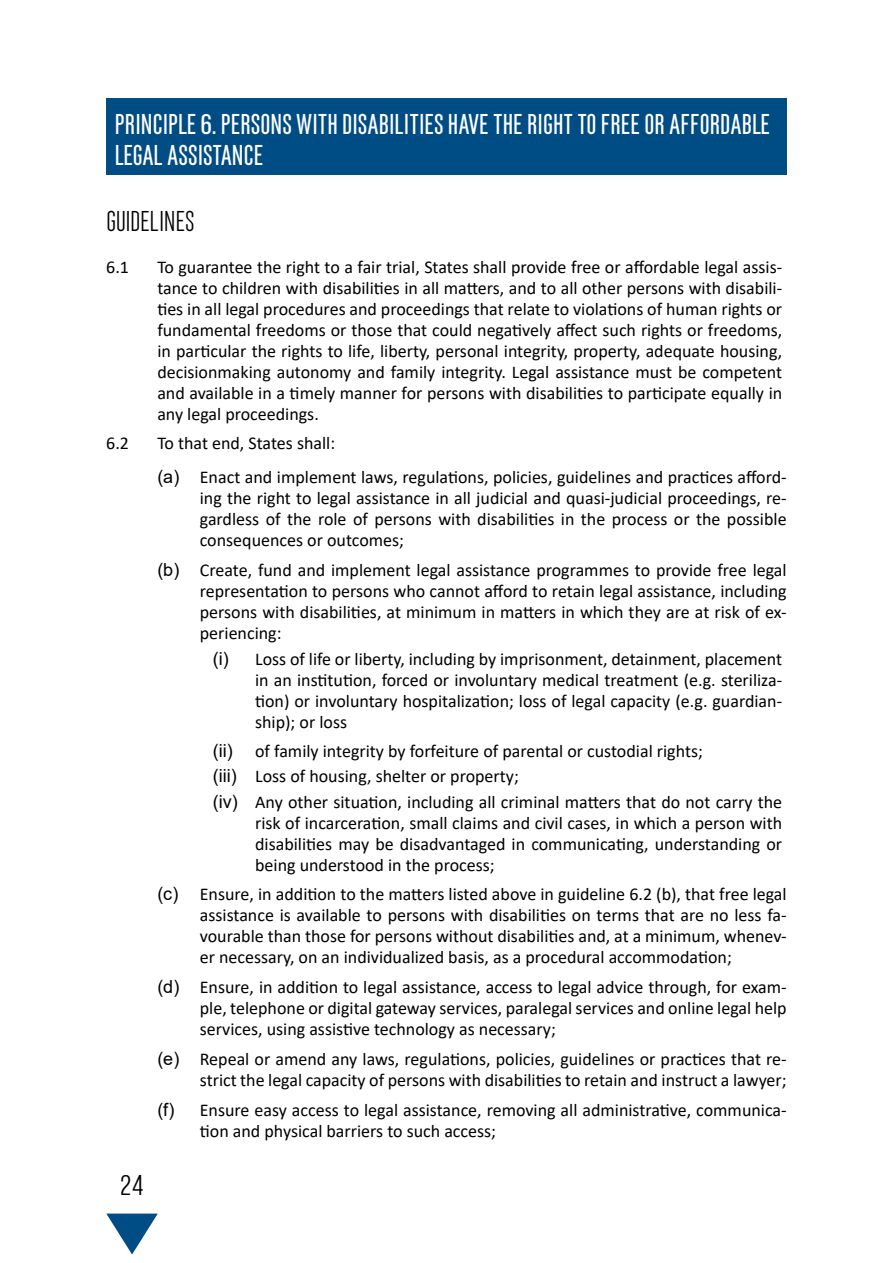
<style>
.page{position:relative;width:893px;height:1263px;background:#fff}
.page>*{position:absolute;margin:0;border:0;box-sizing:border-box;transform-origin:0 0}
.HEADER{font:500 28.5px/30.8px "GL Gordeziani";color:#fff}
.GIDELINES{font:28.5px "GL Gordeziani";color:#000}
.NUM_UNOMRO{font:18px/21px "Calibri";color:#000;text-align:justify}
.s1{font-family:"Arial"}
</style>
<div class="page">
<svg style="left:106px;top:1213px;width:52px;height:41px"></svg>
<div style="left:106px;top:98px;width:681px;height:77px;background:#004c84"></div>
<p class="HEADER" style="left:115px;top:111px;width:657px">PRINCIPLE 6. PERSONS WITH DISABILITIES HAVE THE RIGHT TO FREE OR AFFORDABLE<br>LEGAL ASSISTANCE</p>
<p class="GIDELINES" style="left:106px;top:207px;width:90px">GUIDELINES</p>
<p class="NUM_UNOMRO" style="left:106px;top:256px;width:24px">6.1</p>
<p class="NUM_UNOMRO" style="left:157px;top:256px;width:626px">To guarantee the right to a fair trial, States shall provide free or affordable legal assis&shy;tance to children with disabilities in all matters, and to all other persons with disabili&shy;ties in all legal procedures and proceedings that relate to violations of human rights or fundamental freedoms or those that could negatively affect such rights or freedoms, in particular the rights to life, liberty, personal integrity, property, adequate housing, decisionmaking autonomy and family integrity. Legal assistance must be competent and available in a timely manner for persons with disabilities to participate equally in any legal proceedings.</p>
<p class="NUM_UNOMRO" style="left:106px;top:432px;width:24px">6.2</p>
<p class="NUM_UNOMRO" style="left:157px;top:432px;width:179px">To that end, States shall:</p>
<p class="NUM_UNOMRO" style="left:200px;top:466px;width:588px;text-indent:-43px"><span class="s1">(a)</span> Enact and implement laws, regulations, policies, guidelines and practices afford&shy;ing the right to legal assistance in all judicial and quasi-judicial proceedings, re&shy;gardless of the role of persons with disabilities in the process or the possible consequences or outcomes;</p>
<p class="NUM_UNOMRO" style="left:200px;top:559px;width:588px;text-indent:-43px"><span class="s1">(b)</span> Create, fund and implement legal assistance programmes to provide free legal representation to persons who cannot afford to retain legal assistance, including persons with disabilities, at minimum in matters in which they are at risk of ex&shy;periencing:</p>
<p class="NUM_UNOMRO" style="left:255px;top:648px;width:529px;text-indent:-42px"><span class="s1">(i)</span> Loss of life or liberty, including by imprisonment, detainment, placement in an institution, forced or involuntary medical treatment (e.g. steriliza&shy;tion) or involuntary hospitalization; loss of legal capacity (e.g. guardian&shy;ship); or loss</p>
<p class="NUM_UNOMRO" style="left:213px;top:740px;width:492px"><span class="s1">(ii)</span> of family integrity by forfeiture of parental or custodial rights;</p>
<p class="NUM_UNOMRO" style="left:213px;top:765px;width:308px"><span class="s1">(iii)</span> Loss of housing, shelter or property;</p>
<p class="NUM_UNOMRO" style="left:255px;top:791px;width:529px;text-indent:-42px"><span class="s1">(iv)</span> Any other situation, including all criminal matters that do not carry the risk of incarceration, small claims and civil cases, in which a person with disabilities may be disadvantaged in communicating, understanding or being understood in the process;</p>
<p class="NUM_UNOMRO" style="left:200px;top:883px;width:588px;text-indent:-43px"><span class="s1">(c)</span> Ensure, in addition to the matters listed above in guideline 6.2 (b), that free legal assistance is available to persons with disabilities on terms that are no less fa&shy;vourable than those for persons without disabilities and, at a minimum, whenev&shy;er necessary, on an individualized basis, as a procedural accommodation;</p>
<p class="NUM_UNOMRO" style="left:200px;top:976px;width:588px;text-indent:-43px"><span class="s1">(d)</span> Ensure, in addition to legal assistance, access to legal advice through, for exam&shy;ple, telephone or digital gateway services, paralegal services and online legal help services, using assistive technology as necessary;</p>
<p class="NUM_UNOMRO" style="left:157px;top:1048px;width:631px;text-align:right"><span class="s1">(e)</span> Repeal or amend any laws, regulations, policies, guidelines or practices that re&shy;strict the legal capacity of persons with disabilities to retain and instruct a lawyer;</p>
<p class="NUM_UNOMRO" style="left:200px;top:1099px;width:588px;text-indent:-43px"><span class="s1">(f)</span> Ensure easy access to legal assistance, removing all administrative, communica&shy;tion and physical barriers to such access;</p>
<h1 class="GIDELINES" style="left:120px;top:1171px;width:26px">24</h1>
</div>
